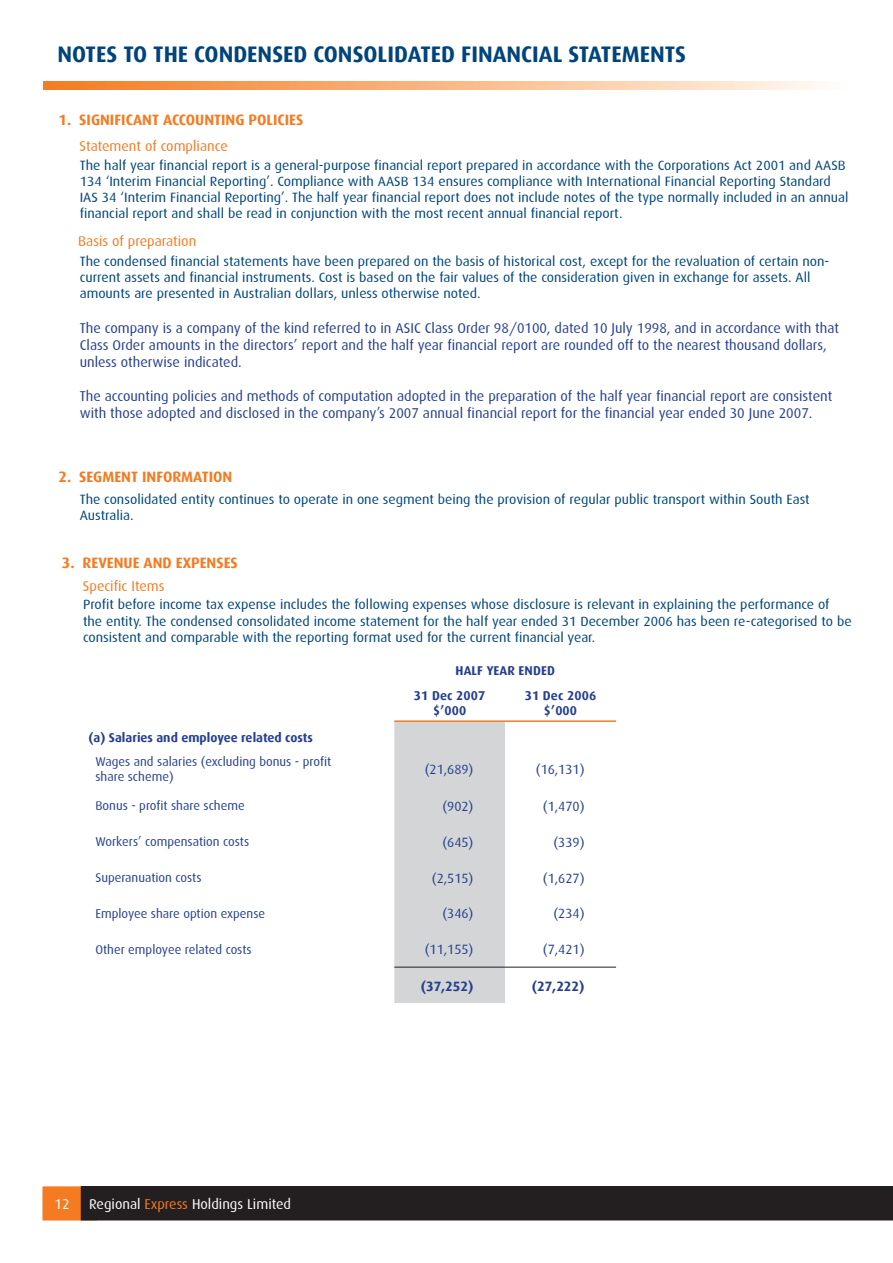
<style>
.page{position:relative;width:893px;height:1263px;background:#fff}
.page>*{position:absolute;margin:0;border:0;box-sizing:border-box;transform-origin:0 0}
.t1{font:700 22.5px "Dax";color:#00447b}
.t2{font:700 15px "Dax";color:#f47b21}
.t3{font:14.25px/17.1px "Dax";color:#253f8e}
.t4{font:14.25px "Dax";color:#f47b21}
.t5{font:14.25px "Dax";color:#fff}
.t6{font:13.5px/16.2px "Dax";color:#00447b}
.t7{font:13.5px "Dax";color:#253f8e}
.t8{font:700 13.5px "Dax";color:#253f8e}
.t9{font:12.75px/15.3px "Dax";color:#253f8e}
.t10{font:700 12.75px/24.8px "Dax";letter-spacing:.005em;color:#253f8e}
.s1{color:#f47b21}
</style>
<div class="page">
<div style="left:43px;top:1186px;width:54px;height:34px;background:#f47b21;border:1px solid #f47b21"></div>
<div style="left:81px;top:1187px;width:811px;height:33px;background:#231f20"></div>
<div style="left:81px;top:1186px;width:812px;height:34px;border:1px solid #231f20"></div>
<svg style="left:43px;top:82px;width:779px;height:7px;background:#f9b783"></svg>
<svg style="left:394px;top:722px;width:222px;height:281px"></svg>
<hr style="left:394px;top:967px;width:111px;height:1px;background:#231f20">
<hr style="left:505px;top:967px;width:111px;height:1px;background:#231f20">
<hr style="left:394px;top:720px;width:111px;height:2px;background:#f47b21">
<hr style="left:505px;top:720px;width:111px;height:2px;background:#f47b21">
<h1 class="t1" style="left:58px;top:42px;width:27px">NOTES</h1>
<h1 class="t1" style="left:123px;top:42px;width:43px">TO THE</h1>
<h1 class="t1" style="left:194px;top:42px;width:14px">CONDENSED</h1>
<h1 class="t1" style="left:314px;top:42px;width:13px">CONSOLIDATED</h1>
<h1 class="t1" style="left:461px;top:42px;width:13px">FINANCIAL</h1>
<h1 class="t1" style="left:568px;top:42px;width:12px">STATE</h1>
<h1 class="t1" style="left:622px;top:42px;width:30px">MENTS</h1>
<p class="t2" style="left:59px;top:112px;width:50px">1. SIGNIFICANT</p>
<p class="t2" style="left:163px;top:112px;width:9px">ACCOUNTIN</p>
<p class="t2" style="left:235px;top:112px;width:21px">G POLICIES</p>
<p class="t4" style="left:80px;top:138px;width:150px">Statement of compliance</p>
<p class="t6" style="left:80px;top:157px;width:770px">The half year financial report is a general-purpose financial report prepared in accordance with the Corporations Act 2001 and AASB 134 ‘Interim Financial Reporting’. Compliance with AASB 134 ensures compliance with International Financial Reporting Standard IAS 34 ‘Interim Financial Reporting’. The half year financial report does not include notes of the type normally included in an annual financial report and shall be read in conjunction with the most recent annual financial report.</p>
<p class="t4" style="left:78px;top:234px;width:120px">Basis of preparation</p>
<p class="t6" style="left:80px;top:253px;width:751px">The condensed financial statements have been prepared on the basis of historical cost, except for the revaluation of certain non&shy;current assets and financial instruments. Cost is based on the fair values of the consideration given in exchange for assets. All amounts are presented in Australian dollars, unless otherwise noted.</p>
<p class="t3" style="left:80px;top:319px;width:761px">The company is a company of the kind referred to in ASIC Class Order 98/0100, dated 10 July 1998, and in accordance with that<br>Class Order amounts in the directors’ report and the half year financial report are rounded off to the nearest thousand dollars, unless otherwise indicated.</p>
<p class="t3" style="left:80px;top:388px;width:754px">The accounting policies and methods of computation adopted in the preparation of the half year financial report are consistent with those adopted and disclosed in the company’s 2007 annual financial report for the financial year ended 30 June 2007.</p>
<p class="t2" style="left:59px;top:468px;width:65px">2. SEGMENT</p>
<p class="t2" style="left:142px;top:468px;width:9px">INFOR</p>
<p class="t2" style="left:181px;top:468px;width:21px">MATION</p>
<p class="t6" style="left:80px;top:491px;width:731px">The consolidated entity continues to operate in one segment being the provision of regular public transport within South East<br>Australia.</p>
<p class="t2" style="left:62px;top:554px;width:54px">3. REVENUE</p>
<p class="t2" style="left:144px;top:554px;width:11px">AND</p>
<p class="t2" style="left:176px;top:554px;width:16px">EXPENSES</p>
<p class="t4" style="left:83px;top:578px;width:83px">Specific Items</p>
<p class="t6" style="left:83px;top:597px;width:770px">Profit before income tax expense includes the following expenses whose disclosure is relevant in explaining the performance of the entity. The condensed consolidated income statement for the half year ended 31 December 2006 has been re-categorised to be consistent and comparable with the reporting format used for the current financial year.</p>
<p class="t10" style="left:414px;top:658px;width:142px;text-indent:42px">HALF YEAR ENDED<br>31 DEC 2007</p>
<p class="t10" style="left:433px;top:698px;width:35px">$’000</p>
<p class="t10" style="left:525px;top:688px;width:73px;line-height:15.3px;text-align:center">31 DEC 2006 $’000</p>
<p class="t10" style="left:88px;top:725px;width:226px">(A) SALARIES AND EMPLOYEE RELATED COSTS</p>
<p class="t9" style="left:95px;top:754px;width:237px">Wages and salaries (excluding bonus - profit share scheme)</p>
<p class="t7" style="left:425px;top:762px;width:50px">(21,689)</p>
<p class="t7" style="left:536px;top:762px;width:50px">(16,131)</p>
<p class="t9" style="left:95px;top:798px;width:151px">Bonus - profit share scheme</p>
<p class="t7" style="left:442px;top:798px;width:33px">(902)</p>
<p class="t7" style="left:543px;top:798px;width:43px">(1,470)</p>
<p class="t9" style="left:95px;top:834px;width:155px">Workers’ compensation costs</p>
<p class="t7" style="left:442px;top:834px;width:33px">(645)</p>
<p class="t7" style="left:553px;top:834px;width:33px">(339)</p>
<p class="t9" style="left:95px;top:870px;width:108px">Superanuation costs</p>
<p class="t7" style="left:432px;top:870px;width:43px">(2,515)</p>
<p class="t7" style="left:543px;top:870px;width:43px">(1,627)</p>
<p class="t9" style="left:95px;top:906px;width:171px">Employee share option expense</p>
<p class="t7" style="left:442px;top:906px;width:33px">(346)</p>
<p class="t7" style="left:553px;top:906px;width:33px">(234)</p>
<p class="t9" style="left:95px;top:942px;width:158px">Other employee related costs</p>
<p class="t7" style="left:425px;top:942px;width:50px">(11,155)</p>
<p class="t7" style="left:543px;top:942px;width:43px">(7,421)</p>
<p class="t8" style="left:421px;top:979px;width:54px">(37,252)</p>
<p class="t8" style="left:532px;top:979px;width:54px">(27,222)</p>
<p class="t5" style="left:54px;top:1196px;width:17px">12</p>
<p class="t5" style="left:89px;top:1196px;width:204px">Regional <span class="s1">Express</span> Holdings Limited</p>
</div>
